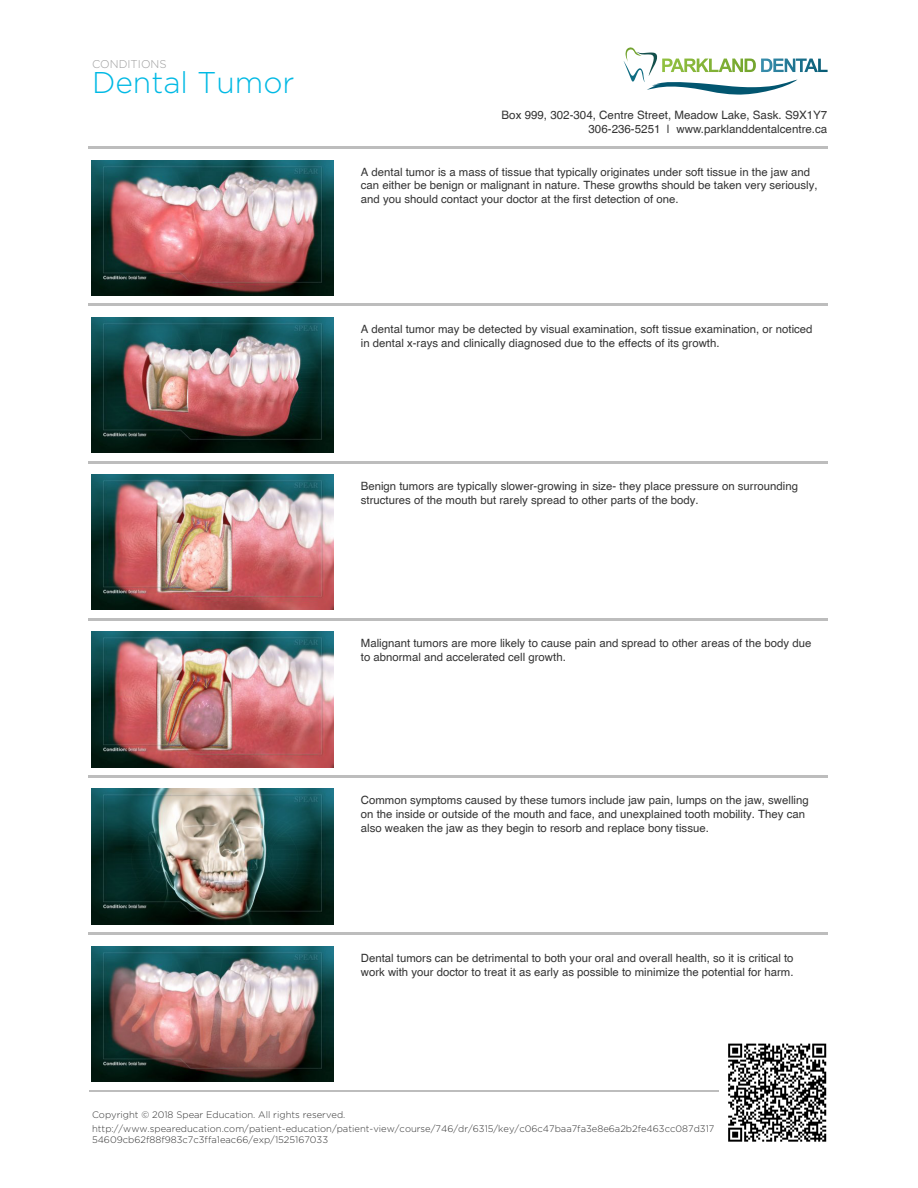
<style>
.page{position:relative;width:918px;height:1188px;background:#fff}
.page>*{position:absolute;margin:0;border:0;box-sizing:border-box;transform-origin:0 0}
.t1{font:300 30px "Gotham HTF";color:#00b9e4}
.t2{font:11.55px/14px "Helvetica";color:#333;text-align:right}
.t3{font:11.4px/14px "Helvetica";color:#333}
.t4{font:300 11.25px "Gotham HTF";color:#9c9c9c}
.t5{font:300 9.45px/11.4px "Gotham HTF";color:#333}
</style>
<div class="page">
<svg style="left:728px;top:1043px;width:99px;height:99px"></svg>
<svg style="left:728px;top:1044px;width:98px;height:98px"></svg>
<hr style="left:89px;top:147px;width:739px;height:2px;background:#bdbdbd">
<img style="left:92px;top:160px;width:242px;height:136px">
<hr style="left:89px;top:304px;width:739px;height:2px;background:#bdbdbd">
<img style="left:92px;top:317px;width:242px;height:136px">
<hr style="left:89px;top:461px;width:739px;height:2px;background:#bdbdbd">
<img style="left:92px;top:475px;width:242px;height:135px">
<hr style="left:89px;top:618px;width:739px;height:2px;background:#bdbdbd">
<img style="left:92px;top:632px;width:242px;height:135px">
<hr style="left:89px;top:775px;width:739px;height:3px;background:#bdbdbd">
<img style="left:92px;top:789px;width:242px;height:135px">
<hr style="left:89px;top:933px;width:739px;height:2px;background:#bdbdbd">
<img style="left:92px;top:946px;width:242px;height:136px">
<hr style="left:89px;top:1090px;width:629px;height:2px;background:#bdbdbd">
<svg style="left:624px;top:47px;width:204px;height:48px"></svg>
<p class="t4" style="left:92px;top:58px;width:76px">CONDITIONS</p>
<h1 class="t1" style="left:92px;top:66px;width:204px">Dental Tumor</h1>
<p class="t2" style="left:502px;top:108px;width:327px">Box 999, 302-304, Centre Street, Meadow Lake, Sask. S9X1Y7<br>306-236-5251 | www.parklanddentalcentre.ca</p>
<p class="t3" style="left:361px;top:164px;width:458px">A dental tumor is a mass of tissue that typically originates under soft tissue in the jaw and can either be benign or malignant in nature. These growths should be taken very seriously, and you should contact your doctor at the first detection of one.</p>
<p class="t3" style="left:361px;top:321px;width:453px">A dental tumor may be detected by visual examination, soft tissue examination, or noticed in dental x-rays and clinically diagnosed due to the effects of its growth.</p>
<p class="t3" style="left:361px;top:479px;width:439px">Benign tumors are typically slower-growing in size- they place pressure on surrounding structures of the mouth but rarely spread to other parts of the body.</p>
<p class="t3" style="left:361px;top:636px;width:452px">Malignant tumors are more likely to cause pain and spread to other areas of the body due to abnormal and accelerated cell growth.</p>
<p class="t3" style="left:361px;top:793px;width:449px">Common symptoms caused by these tumors include jaw pain, lumps on the jaw, swelling on the inside or outside of the mouth and face, and unexplained tooth mobility. They can also weaken the jaw as they begin to resorb and replace bony tissue.</p>
<p class="t3" style="left:361px;top:950px;width:434px">Dental tumors can be detrimental to both your oral and overall health, so it is critical to work with your doctor to treat it as early as possible to minimize the potential for harm.</p>
<p class="t5" style="left:92px;top:1109px;width:255px">Copyright © 2018 Spear Education. All rights reserved.</p>
<p class="t5" style="left:92px;top:1123px;width:624px">http://www.speareducation.com/patient-education/patient-view/course/746/dr/6315/key/c06c47baa7fa3e8e6a2b2fe463cc087d317<br>54609cb62f88f983c7c3ffa1eac66/exp/1525167033</p>
</div>
